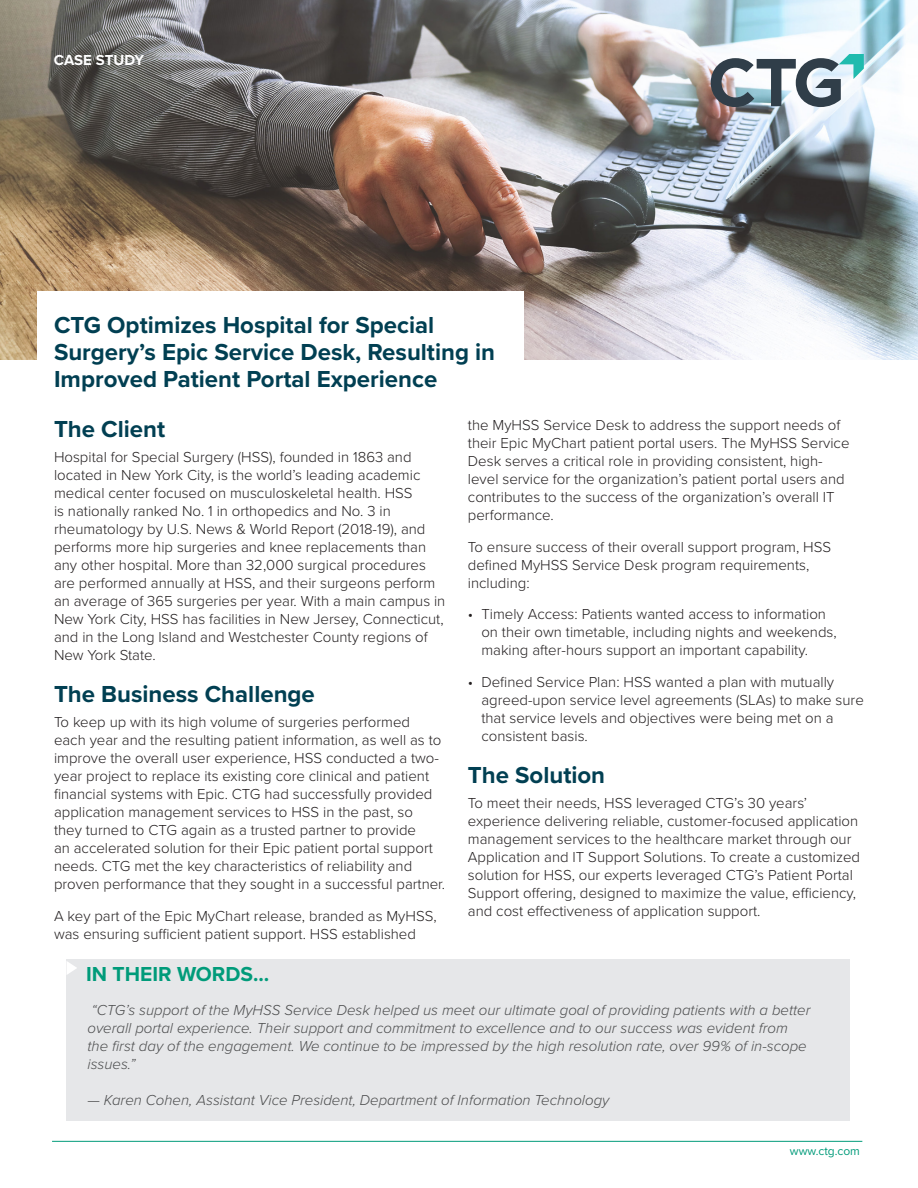
<style>
.page{position:relative;width:918px;height:1188px;background:#fff}
.page>*{position:absolute;margin:0;border:0;box-sizing:border-box;transform-origin:0 0}
.Header_1{font:700 24px/27px "Proxima Nova";color:#013f52}
.Sidebar_title{font:700 21px "Proxima Nova";color:#009b7a}
.Body_Copy{font:300 15px/18px "Proxima Nova";color:#231f20}
.Siidebar_body_copy{font:italic 300 15px/18px "Proxima Nova";color:#4b4c4d}
.Volume_Issue_Number{font:700 15px "Proxima Nova";letter-spacing:-.005em;color:#fff}
.t1{font:12px "Proxima Nova";color:#009b7a}
</style>
<div class="page">
<hr style="left:52px;top:1141px;width:810px;height:1px;background:#009b7a">
<img style="left:0;top:0;width:918px;height:359px">
<div style="left:38px;top:292px;width:486px;height:126px;background:#fff"></div>
<div style="left:67px;top:960px;width:783px;height:161px;background:#e6e7e9"></div>
<svg style="left:67px;top:961px;width:10px;height:13px"></svg>
<svg style="left:711px;top:54px;width:153px;height:53px"></svg>
<p class="Volume_Issue_Number" style="left:54px;top:49px;width:92px">CASE STUDY</p>
<p class="Header_1" style="left:54px;top:311px;width:382px">CTG Optimizes Hospital for Special</p>
<p class="Header_1" style="left:54px;top:338px;width:443px">Surgery’s Epic Service Desk, Resulting in<br>Improved Patient Portal Experience</p>
<p class="Header_1" style="left:54px;top:415px;width:113px">The Client</p>
<p class="Body_Copy" style="left:54px;top:447px;width:393px">Hospital for Special Surgery (HSS), founded in 1863 and located in New York City, is the world’s leading academic medical center focused on musculoskeletal health. HSS<br>is nationally ranked No. 1 in orthopedics and No. 3 in rheumatology by U.S. News &amp; World Report (2018-19), and performs more hip surgeries and knee replacements than any other hospital. More than 32,000 surgical procedures are performed annually at HSS, and their surgeons perform an average of 365 surgeries per year. With a main campus in New York City, HSS has facilities in New Jersey, Connecticut, and in the Long Island and Westchester County regions of New York State.</p>
<p class="Header_1" style="left:54px;top:680px;width:262px">The Business Challenge</p>
<p class="Body_Copy" style="left:54px;top:712px;width:393px">To keep up with its high volume of surgeries performed each year and the resulting patient information, as well as to improve the overall user experience, HSS conducted a two&shy;year project to replace its existing core clinical and patient financial systems with Epic. CTG had successfully provided application management services to HSS in the past, so<br>they turned to CTG again as a trusted partner to provide<br>an accelerated solution for their Epic patient portal support needs. CTG met the key characteristics of reliability and proven performance that they sought in a successful partner.</p>
<p class="Body_Copy" style="left:54px;top:906px;width:384px">A key part of the Epic MyChart release, branded as MyHSS, was ensuring sufficient patient support. HSS established</p>
<p class="Body_Copy" style="left:468px;top:415px;width:383px">the MyHSS Service Desk to address the support needs of their Epic MyChart patient portal users. The MyHSS Service Desk serves a critical role in providing consistent, high&shy;level service for the organization’s patient portal users and contributes to the success of the organization’s overall IT performance.</p>
<p class="Body_Copy" style="left:468px;top:537px;width:365px">To ensure success of their overall support program, HSS defined MyHSS Service Desk program requirements, including:</p>
<p class="Body_Copy" style="left:481px;top:604px;width:357px;text-indent:-14px">• Timely Access: Patients wanted access to information on their own timetable, including nights and weekends, making after-hours support an important capability.</p>
<p class="Body_Copy" style="left:481px;top:672px;width:384px;text-indent:-14px">• Defined Service Plan: HSS wanted a plan with mutually agreed-upon service level agreements (SLAs) to make sure that service levels and objectives were being met on a consistent basis.</p>
<p class="Header_1" style="left:468px;top:761px;width:139px">The Solution</p>
<p class="Body_Copy" style="left:468px;top:793px;width:394px">To meet their needs, HSS leveraged CTG’s 30 years’ experience delivering reliable, customer-focused application management services to the healthcare market through our Application and IT Support Solutions. To create a customized solution for HSS, our experts leveraged CTG’s Patient Portal Support offering, designed to maximize the value, efficiency, and cost effectiveness of application support.</p>
<p class="Sidebar_title" style="left:86px;top:959px;width:185px">IN THEIR WORDS…</p>
<p class="Siidebar_body_copy" style="left:87px;top:1001px;width:725px">“CTG’s support of the MyHSS Service Desk helped us meet our ultimate goal of providing patients with a better overall portal experience. Their support and commitment to excellence and to our success was evident from the first day of the engagement. We continue to be impressed by the high resolution rate, over 99% of in-scope issues.”</p>
<p class="Siidebar_body_copy" style="left:87px;top:1091px;width:523px">— Karen Cohen, Assistant Vice President, Department of Information Technology</p>
<p class="t1" style="left:790px;top:1142px;width:72px">www.ctg.com</p>
</div>
